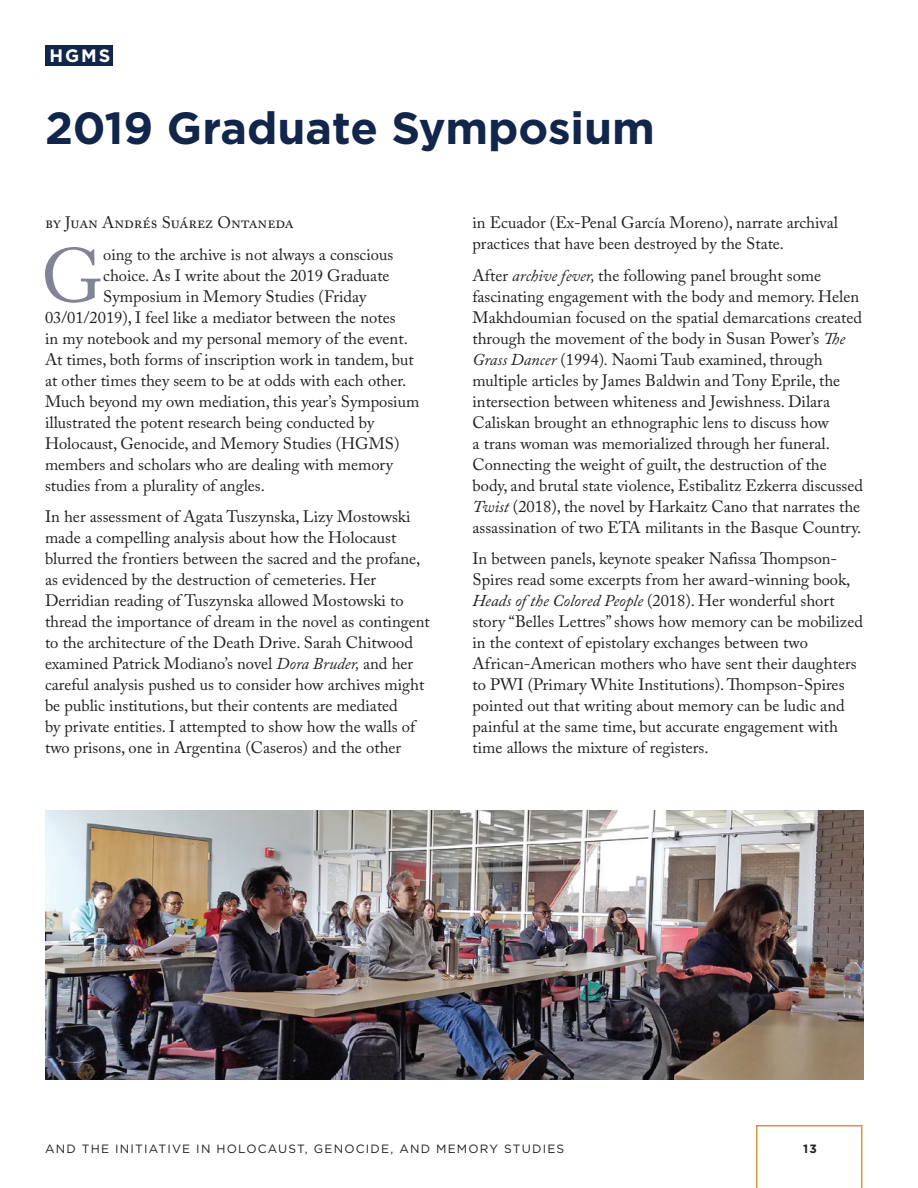
<style>
.page{position:relative;width:918px;height:1188px;background:#fff}
.page>*{position:absolute;margin:0;border:0;box-sizing:border-box;transform-origin:0 0}
.Drop_Cap_Paragraph{font:75.6px "Adobe Caslon Pro";color:#838398}
.B_Head{font:700 45px "Gotham";letter-spacing:-.005em;color:#11264a}
.R_Head{font:700 18px "Gotham";color:#fff}
.Text{font:16.5px/21px "Adobe Caslon Pro";color:#231f20}
.Drop_Cap_Paragraph-2{font:16.5px "Adobe Caslon Pro";color:#231f20}
.Byline_Beginning{font:16.5px "Adobe Caslon Pro";color:#231f20}
.t1{font:12px "Gotham";letter-spacing:.1em;color:#231f20}
.t2{font:700 12px "Gotham";color:#231f20}
.s1{font-style:italic}
</style>
<div class="page">
<div style="left:45px;top:45px;width:68px;height:21px;background:#11264a"></div>
<img style="left:45px;top:810px;width:819px;height:270px">
<svg style="left:756px;top:1125px;width:106px;height:63px"></svg>
<p class="R_Head" style="left:50px;top:43px;width:62px">HGMS</p>
<p class="B_Head" style="left:45px;top:98px;width:611px">2019 Graduate Symposium</p>
<p class="Byline_Beginning" style="left:45px;top:213px;width:250px">by Juan Andrés Suárez Ontaneda</p>
<p class="Drop_Cap_Paragraph" style="left:41px;top:231px;width:63px">G</p>
<p class="Drop_Cap_Paragraph-2" style="left:103px;top:244px;width:292px">oing to the archive is not always a conscious</p>
<p class="Drop_Cap_Paragraph-2" style="left:103px;top:265px;width:288px">choice. As I write about the 2019 Graduate</p>
<p class="Drop_Cap_Paragraph-2" style="left:103px;top:286px;width:265px">Symposium in Memory Studies (Friday</p>
<p class="Drop_Cap_Paragraph-2" style="left:45px;top:307px;width:352px">03/01/2019), I feel like a mediator between the notes</p>
<p class="Drop_Cap_Paragraph-2" style="left:45px;top:328px;width:364px">in my notebook and my personal memory of the event.</p>
<p class="Drop_Cap_Paragraph-2" style="left:45px;top:349px;width:370px">At times, both forms of inscription work in tandem, but</p>
<p class="Drop_Cap_Paragraph-2" style="left:45px;top:370px;width:363px">at other times they seem to be at odds with each other.</p>
<p class="Drop_Cap_Paragraph-2" style="left:45px;top:391px;width:376px">Much beyond my own mediation, this year’s Symposium</p>
<p class="Drop_Cap_Paragraph-2" style="left:45px;top:412px;width:331px">illustrated the potent research being conducted by</p>
<p class="Drop_Cap_Paragraph-2" style="left:45px;top:433px;width:356px">Holocaust, Genocide, and Memory Studies (HGMS)</p>
<p class="Drop_Cap_Paragraph-2" style="left:45px;top:454px;width:350px">members and scholars who are dealing with memory</p>
<p class="Drop_Cap_Paragraph-2" style="left:45px;top:475px;width:222px">studies from a plurality of angles.</p>
<p class="Text" style="left:45px;top:506px;width:386px">In her assessment of Agata Tuszynska, Lizy Mostowski made a compelling analysis about how the Holocaust blurred the frontiers between the sacred and the profane, as evidenced by the destruction of cemeteries. Her Derridian reading of Tuszynska allowed Mostowski to thread the importance of dream in the novel as contingent to the architecture of the Death Drive. Sarah Chitwood examined Patrick Modiano’s novel <span class="s1">Dora Bruder,</span> and her careful analysis pushed us to consider how archives might be public institutions, but their contents are mediated<br>by private entities. I attempted to show how the walls of two prisons, one in Argentina (Caseros) and the other</p>
<p class="Text" style="left:472px;top:212px;width:367px">in Ecuador (Ex-Penal García Moreno), narrate archival practices that have been destroyed by the State.</p>
<p class="Text" style="left:472px;top:264px;width:392px">After <span class="s1">archive fever,</span> the following panel brought some fascinating engagement with the body and memory. Helen Makhdoumian focused on the spatial demarcations created through the movement of the body in Susan Power’s <span class="s1">The Grass Dancer</span> (1994)<span class="s1">.</span> Naomi Taub examined, through multiple articles by James Baldwin and Tony Eprile, the intersection between whiteness and Jewishness. Dilara Caliskan brought an ethnographic lens to discuss how<br>a trans woman was memorialized through her funeral.<br>Connecting the weight of guilt, the destruction of the body, and brutal state violence, Estibalitz Ezkerra discussed <span class="s1">Twist</span> (2018), the novel by Harkaitz Cano that narrates the assassination of two ETA militants in the Basque Country.</p>
<p class="Text" style="left:472px;top:548px;width:392px">In between panels, keynote speaker Nafissa Thompson-Spires read some excerpts from her award-winning book, <span class="s1">Heads of the Colored People</span> (2018). Her wonderful short story “Belles Lettres” shows how memory can be mobilized in the context of epistolary exchanges between two African-American mothers who have sent their daughters to PWI (Primary White Institutions). Thompson-Spires pointed out that writing about memory can be ludic and painful at the same time, but accurate engagement with time allows the mixture of registers.</p>
<p class="t1" style="left:45px;top:1141px;width:521px">AND THE INITIATIVE IN HOLOCAUST, GENOCIDE, AND MEMORY STUDIES</p>
<p class="t2" style="left:803px;top:1140px;width:15px">13</p>
</div>
